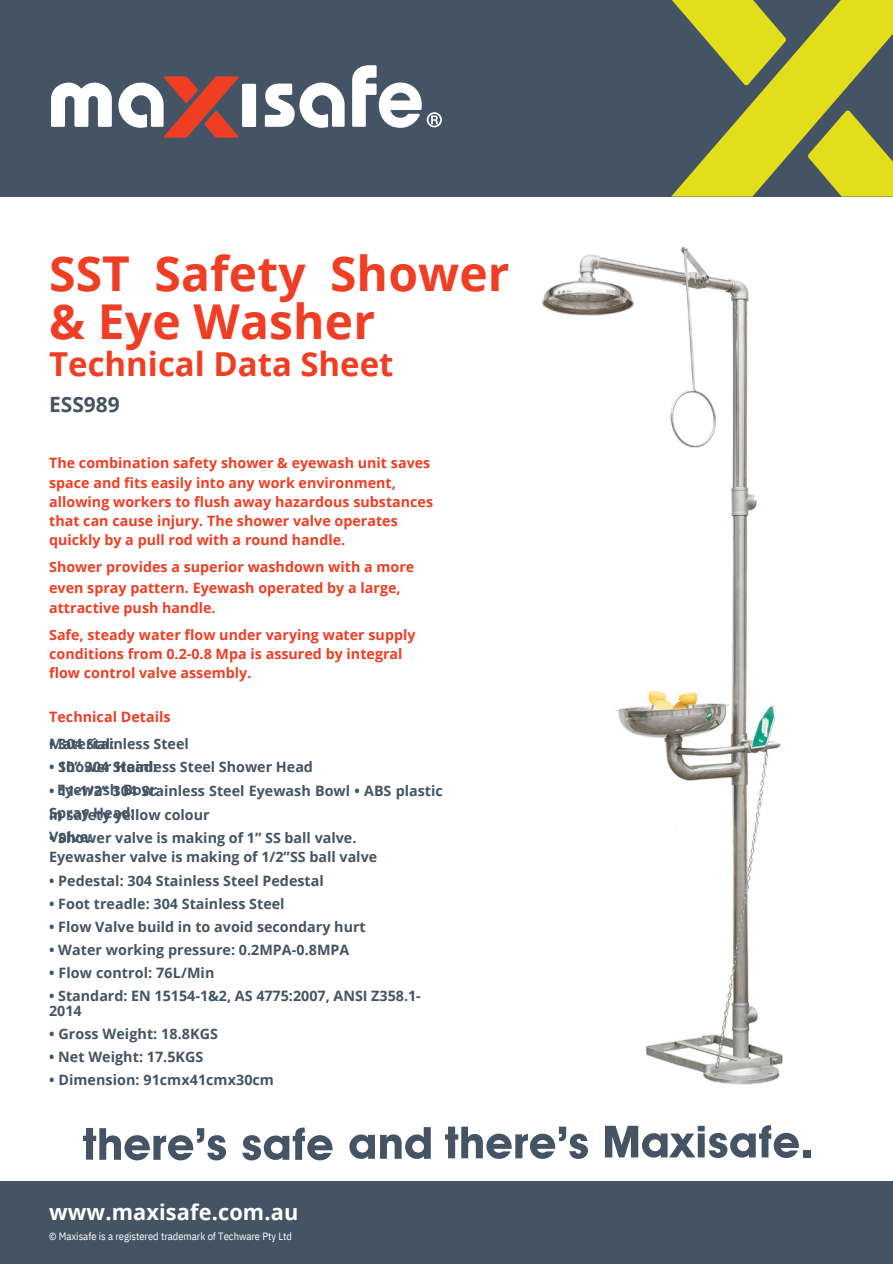
<style>
.page{position:relative;width:893px;height:1264px;background:#fff}
.page>*{position:absolute;margin:0;border:0;box-sizing:border-box;transform-origin:0 0}
.t1{font:700 48px/48.3px "Open Sans";letter-spacing:.005em;color:#ef3e23}
.t2{font:700 33px "Open Sans";color:#ef3e23}
.t3{font:700 21.75px "Open Sans";letter-spacing:.005em;color:#fff}
.t4{font:700 21px "Open Sans";color:#455464}
.t5{font:700 14.25px/23.7px "Open Sans";color:#455464}
.t6{font:700 14.25px/19.2px "Open Sans";color:#ef3e23}
.t7{font:10.5px "IBM Plex Sans Cond";color:#fff}
.s1{color:#455464}
</style>
<div class="page">
<svg style="left:83px;top:1128px;width:143px;height:32px"></svg>
<svg style="left:242px;top:1127px;width:90px;height:33px"></svg>
<svg style="left:349px;top:1127px;width:82px;height:31px"></svg>
<svg style="left:445px;top:1126px;width:143px;height:32px"></svg>
<div style="left:0;top:1180px;width:892px;height:83px;background:#455464"></div>
<div style="left:0;top:0;width:892px;height:196px;background:#455464"></div>
<svg style="left:669px;top:0;width:223px;height:197px"></svg>
<svg style="left:51px;top:76px;width:205px;height:62px"></svg>
<svg style="left:265px;top:65px;width:177px;height:63px"></svg>
<svg style="left:605px;top:1125px;width:193px;height:33px"></svg>
<div style="left:803px;top:1150px;width:7px;height:7px;background:#455464"></div>
<img style="left:541px;top:246px;width:242px;height:839px">
<h3 class="t1" style="left:49px;top:248px;width:462px">SST Safety Shower &amp; Eye Washer</h3>
<h4 class="t2" style="left:49px;top:341px;width:346px">Technical Data Sheet</h4>
<h4 class="t4" style="left:49px;top:390px;width:72px">ESS989</h4>
<p class="t6" style="left:49px;top:453px;width:385px">The combination safety shower &amp; eyewash unit saves space and fits easily into any work environment, allowing workers to flush away hazardous substances that can cause injury. The shower valve operates quickly by a pull rod with a round handle.</p>
<p class="t6" style="left:49px;top:556px;width:366px;line-height:21.3px">Shower provides a superior washdown with a more even spray pattern. Eyewash operated by a large,</p>
<p class="t6" style="left:49px;top:593px;width:368px;line-height:27px">attractive push handle.<br>Safe, steady water flow under varying water supply</p>
<p class="t6" style="left:49px;top:643px;width:355px">conditions from 0.2-0.8 Mpa is assured by integral</p>
<p class="t6" style="left:49px;top:662px;width:204px">flow control valve assembly.</p>
<h4 class="t6" style="left:49px;top:703px;width:123px;line-height:27px">Technical Details<br><span class="s1">Material:</span></h4>
<h4 class="t5" style="left:58px;top:754px;width:100px">Shower Head:</h4>
<h4 class="t5" style="left:57px;top:778px;width:102px">Eyewash Bow:</h4>
<h4 class="t5" style="left:49px;top:800px;width:87px">Spr y Head:</h4>
<h4 class="t5" style="left:49px;top:824px;width:45px">Valve:</h4>
<p class="t5" style="left:49px;top:731px;width:141px">• 304 Stainless Steel</p>
<p class="t5" style="left:49px;top:755px;width:265px">• 10” 304 Stainless Steel Shower Head</p>
<p class="t5" style="left:49px;top:778px;width:395px">• 11-1/2” 304 Stainless Steel Eyewash Bowl • ABS plastic in safety yellow colour</p>
<p class="t5" style="left:49px;top:828px;width:329px;line-height:19.2px">• Shower valve is making of 1” SS ball valve.<br>Eyewasher valve is making of 1/2”SS ball valve</p>
<p class="t5" style="left:49px;top:868px;width:276px">• Pedestal: 304 Stainless Steel Pedestal</p>
<p class="t5" style="left:49px;top:891px;width:237px">• Foot treadle: 304 Stainless Steel</p>
<p class="t5" style="left:49px;top:914px;width:318px">• Flow Valve build in to avoid secondary hurt</p>
<p class="t5" style="left:49px;top:937px;width:302px">• Water working pressure: 0.2MPA-0.8MPA</p>
<p class="t5" style="left:49px;top:961px;width:167px">• Flow control: 76L/Min</p>
<p class="t5" style="left:49px;top:988px;width:373px;line-height:14.7px">• Standard: EN 15154-1&amp;2, AS 4775:2007, ANSI Z358.1-<br>2014</p>
<p class="t5" style="left:49px;top:1021px;width:170px">• Gross Weight: 18.8KGS</p>
<p class="t5" style="left:49px;top:1044px;width:156px">• Net Weight: 17.5KGS</p>
<p class="t5" style="left:49px;top:1067px;width:226px">• Dimension: 91cmx41cmx30cm</p>
<h1 class="t3" style="left:49px;top:1197px;width:251px">www.maxisafe.com.au</h1>
<h2 class="t7" style="left:49px;top:1228px;width:244px">© Maxisafe is a registered trademark of Techware Pty Ltd</h2>
</div>
